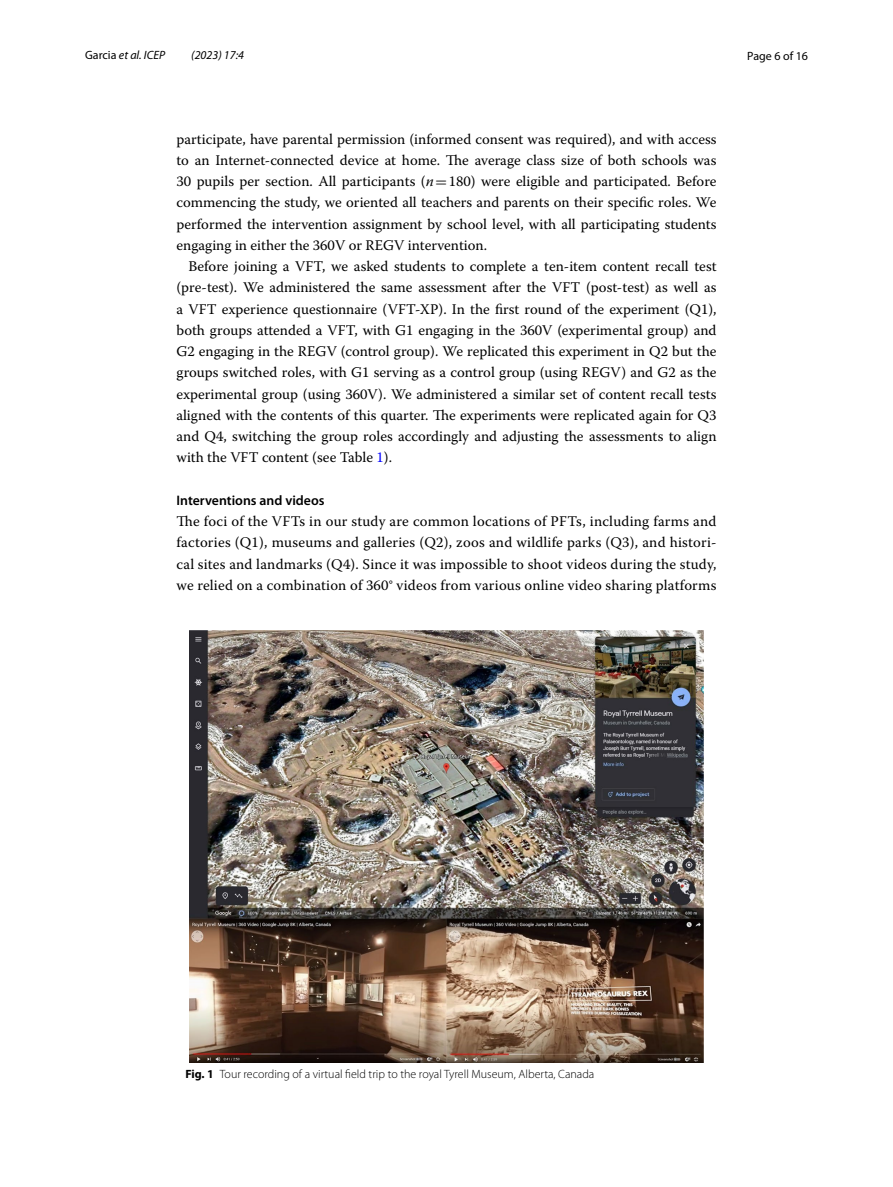
<style>
.page{position:relative;width:893px;height:1187px;background:#fff}
.page>*{position:absolute;margin:0;border:0;box-sizing:border-box;transform-origin:0 0}
.t1{font:14.7px/21.3px "Warnock Pro";color:#000;text-align:justify}
.t2{font:600 13.8px "Myriad Pro";color:#000}
.t3{font:300 12px "Myriad Pro";color:#000}
.t4{font:italic 12px "Myriad Pro";color:#000}
.t5{font:12px "Myriad Pro";color:#000}
.s1{font-style:normal}
.s2{font-style:italic}
.s3{font-family:"MTSY"}
.s4{color:#00f}
.s5{font-weight:700}
</style>
<div class="page">
<img style="left:189px;top:631px;width:515px;height:431px">
<p class="t4" style="left:85px;top:48px;width:82px"><span class="s1">Garcia</span> et al. ICEP</p>
<p class="t4" style="left:191px;top:48px;width:54px">(2023) 17:4</p>
<p class="t5" style="left:747px;top:48px;width:62px">Page 6 of 16</p>
<p class="t1" style="left:176px;top:128px;width:542px">participate, have parental permission (informed consent was required), and with access to an Internet-connected device at home. The average class size of both schools was 30 pupils per section. All participants (<span class="s2">n</span><span class="s3">=</span>180) were eligible and participated. Before commencing the study, we oriented all teachers and parents on their specific roles. We performed the intervention assignment by school level, with all participating students engaging in either the 360V or REGV intervention.</p>
<p class="t1" style="left:176px;top:255px;width:542px;text-indent:12px">Before joining a VFT, we asked students to complete a ten-item content recall test (pre-test). We administered the same assessment after the VFT (post-test) as well as a VFT experience questionnaire (VFT-XP). In the first round of the experiment (Q1), both groups attended a VFT, with G1 engaging in the 360V (experimental group) and G2 engaging in the REGV (control group). We replicated this experiment in Q2 but the groups switched roles, with G1 serving as a control group (using REGV) and G2 as the experimental group (using 360V). We administered a similar set of content recall tests aligned with the contents of this quarter. The experiments were replicated again for Q3 and Q4, switching the group roles accordingly and adjusting the assessments to align with the VFT content (see Table <span class="s4">1</span>).</p>
<p class="t2" style="left:176px;top:491px;width:150px">Interventions and videos</p>
<p class="t1" style="left:176px;top:510px;width:542px">The foci of the VFTs in our study are common locations of PFTs, including farms and factories (Q1), museums and galleries (Q2), zoos and wildlife parks (Q3), and histori&shy;cal sites and landmarks (Q4). Since it was impossible to shoot videos during the study, we relied on a combination of 360° videos from various online video sharing platforms</p>
<p class="t3" style="left:185px;top:1066px;width:410px"><span class="s5">Fig. 1</span> Tour recording of a virtual field trip to the royal Tyrell Museum, Alberta, Canada</p>
</div>
